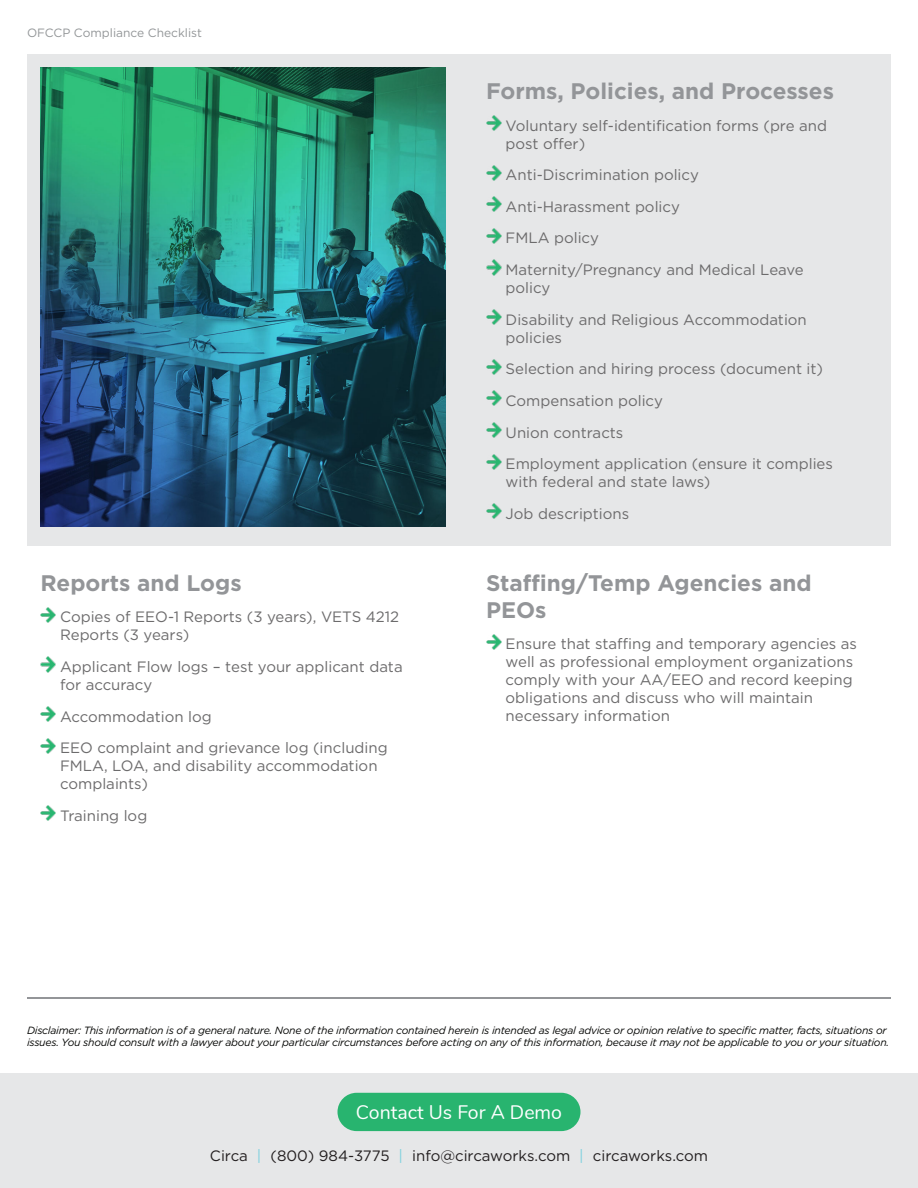
<style>
.page{position:relative;width:918px;height:1188px;background:#fff}
.page>*{position:absolute;margin:0;border:0;box-sizing:border-box;transform-origin:0 0}
.t1{font:700 22.5px/27px "Gotham";color:#939598}
.t2{font:19.5px "Nunito";color:#fff}
.t3{font:15px/18px "Gotham";color:#6c6b6c}
.t4{font:15px "Gotham";color:#231f20}
.t5{font:12px "Gotham";color:#939698}
.t6{font:italic 10.5px/12.6px "Gotham";letter-spacing:-.025em;color:#040503}
.s1{color:#7cd0de}
</style>
<div class="page">
<div style="left:27px;top:54px;width:864px;height:492px;background:#e6e7e8"></div>
<div style="left:0;top:1073px;width:918px;height:115px;background:#e6e7e8"></div>
<div style="left:337px;top:1093px;width:243px;height:38px;background:#28b46f;border-radius:19px"></div>
<img style="left:40px;top:607px;width:16px;height:15px">
<img style="left:40px;top:657px;width:16px;height:15px">
<img style="left:40px;top:707px;width:16px;height:15px">
<img style="left:40px;top:738px;width:16px;height:15px">
<img style="left:40px;top:806px;width:16px;height:15px">
<img style="left:486px;top:634px;width:15px;height:15px">
<img style="left:486px;top:115px;width:15px;height:16px">
<img style="left:486px;top:165px;width:15px;height:15px">
<img style="left:486px;top:197px;width:15px;height:15px">
<img style="left:486px;top:228px;width:15px;height:15px">
<img style="left:486px;top:260px;width:15px;height:15px">
<img style="left:486px;top:310px;width:15px;height:15px">
<img style="left:486px;top:359px;width:15px;height:15px">
<img style="left:486px;top:391px;width:15px;height:15px">
<img style="left:486px;top:422px;width:15px;height:16px">
<img style="left:486px;top:454px;width:15px;height:15px">
<img style="left:486px;top:504px;width:15px;height:15px">
<img style="left:40px;top:68px;width:406px;height:459px">
<hr style="left:27px;top:998px;width:864px;height:1px;background:#939598">
<p class="t5" style="left:27px;top:25px;width:176px">OFCCP Compliance Checklist</p>
<p class="t1" style="left:40px;top:569px;width:203px">Reports and Logs</p>
<p class="t3" style="left:60px;top:608px;width:341px">Copies of EEO-1 Reports (3 years), VETS 4212<br>Reports (3 years)</p>
<p class="t3" style="left:60px;top:657px;width:344px">Applicant Flow logs – test your applicant data for accuracy</p>
<p class="t3" style="left:60px;top:707px;width:153px">Accommodation log</p>
<p class="t3" style="left:60px;top:739px;width:329px">EEO complaint and grievance log (including<br>FMLA, LOA, and disability accommodation complaints)</p>
<p class="t3" style="left:60px;top:806px;width:89px">Training log</p>
<p class="t1" style="left:486px;top:77px;width:350px">Forms, Policies, and Processes</p>
<p class="t3" style="left:506px;top:116px;width:323px">Voluntary self-identification forms (pre and post offer)</p>
<p class="t3" style="left:506px;top:166px;width:195px">Anti-Discrimination policy</p>
<p class="t3" style="left:506px;top:197px;width:176px">Anti-Harassment policy</p>
<p class="t3" style="left:506px;top:229px;width:95px">FMLA policy</p>
<p class="t3" style="left:506px;top:260px;width:300px">Maternity/Pregnancy and Medical Leave policy</p>
<p class="t3" style="left:506px;top:310px;width:303px">Disability and Religious Accommodation policies</p>
<p class="t3" style="left:506px;top:360px;width:319px">Selection and hiring process (document it)</p>
<p class="t3" style="left:506px;top:391px;width:159px">Compensation policy</p>
<p class="t3" style="left:506px;top:423px;width:119px">Union contracts</p>
<p class="t3" style="left:506px;top:455px;width:329px">Employment application (ensure it complies with federal and state laws)</p>
<p class="t3" style="left:506px;top:504px;width:125px">Job descriptions</p>
<p class="t1" style="left:486px;top:569px;width:327px">Staffing/Temp Agencies and<br>PEOs</p>
<p class="t3" style="left:506px;top:635px;width:353px">Ensure that staffing and temporary agencies as well as professional employment organizations comply with your AA/EEO and record keeping obligations and discuss who will maintain necessary information</p>
<p class="t6" style="left:27px;top:1024px;width:864px">Disclaimer: This information is of a general nature. None of the information contained herein is intended as legal advice or opinion relative to specific matter, facts, situations or issues. You should consult with a lawyer about your particular circumstances before acting on any of this information, because it may not be applicable to you or your situation.</p>
<p class="t2" style="left:356px;top:1098px;width:208px">Contact Us For A Demo</p>
<p class="t4" style="left:210px;top:1146px;width:500px">Circa <span class="s1">|</span> (800) 984-3775 <span class="s1">|</span> info@circaworks.com <span class="s1">|</span> circaworks.com</p>
</div>
